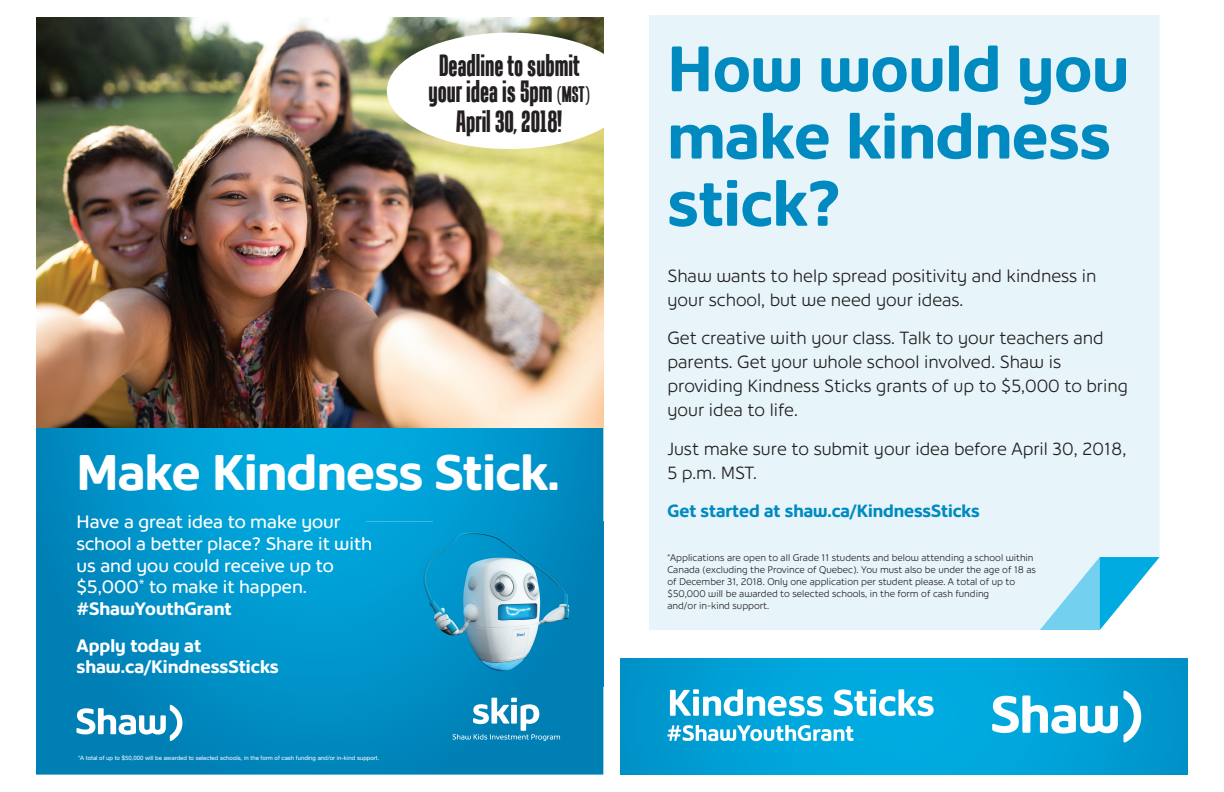
<style>
.page{position:relative;width:1224px;height:792px;background:#fff}
.page>*{position:absolute;margin:0;border:0;box-sizing:border-box;transform-origin:0 0}
.t1{font:700 64px/67.2px "Shaw";color:#008ac0}
.t2{font:700 50px "Shaw";letter-spacing:-.01em;color:#fff}
.t3{font:700 30px "Tandelle";color:#231f20}
.t4{font:500 18px/21.6px "Shaw";color:#fff}
.t5{font:700 18px/21.6px "Shaw";color:#fff}
.t6{font:17.6px/24px "Shaw";color:#231f20}
.t7{font:700 17.6px "Shaw";color:#008ac0}
.t8{font:9.6px/12px "Shaw";color:#231f20}
.t9{font:6px "Helvetica Neue LT Std";color:#fff}
.s1{font-size:22px}
.s2{font-weight:700}
</style>
<div class="page">
<div style="left:649px;top:16px;width:511px;height:614px;background:#e7f5fb"></div>
<svg style="left:1040px;top:557px;width:120px;height:73px"></svg>
<svg style="left:621px;top:659px;width:567px;height:115px;background:#00a1d6"></svg>
<svg style="left:992px;top:691px;width:149px;height:51px"></svg>
<svg style="left:670px;top:689px;width:153px;height:27px"></svg>
<svg style="left:834px;top:689px;width:100px;height:27px"></svg>
<svg style="left:667px;top:725px;width:186px;height:16px"></svg>
<svg style="left:36px;top:428px;width:567px;height:347px;background:#0092c7"></svg>
<svg style="left:452px;top:698px;width:108px;height:43px"></svg>
<svg style="left:77px;top:705px;width:105px;height:36px"></svg>
<img style="left:366px;top:522px;width:237px;height:164px">
<img style="left:366px;top:537px;width:6px;height:17px">
<img style="left:36px;top:17px;width:567px;height:411px">
<div style="left:387px;top:33px;width:245px;height:116px;background:#fff;border-radius:50%"></div>
<p class="t3" style="left:439px;top:48px;width:142px">Deadline to submit</p>
<p class="t3" style="left:428px;top:74px;width:163px">your idea is 5pm <span class="s1">(MST)</span></p>
<p class="t3" style="left:456px;top:104px;width:107px">April 30, 2018!</p>
<p class="t2" style="left:76px;top:444px;width:485px">Make Kindness Stick.</p>
<p class="t4" style="left:76px;top:512px;width:297px">Have a great idea to make your school a better place? Share it with us and you could receive up to $5,000<sup>*</sup> to make it happen. <span class="s2">#ShawYouthGrant</span></p>
<p class="t5" style="left:77px;top:635px;width:204px">Apply today at shaw.ca/KindnessSticks</p>
<p class="t9" style="left:78px;top:754px;width:303px">*A total of up to $50,000 will be awarded to selected schools, in the form of cash funding and/or in-kind support.</p>
<p class="t1" style="left:667px;top:36px;width:463px">How would you make kindness stick?</p>
<p class="t6" style="left:667px;top:264px;width:431px">Shaw wants to help spread positivity and kindness in your school, but we need your ideas.</p>
<p class="t6" style="left:667px;top:326px;width:462px">Get creative with your class. Talk to your teachers and parents. Get your whole school involved. Shaw is providing Kindness Sticks grants of up to $5,000 to bring your idea to life.</p>
<p class="t6" style="left:667px;top:437px;width:460px">Just make sure to submit your idea before April 30, 2018,<br>5 p.m. MST.</p>
<p class="t7" style="left:667px;top:501px;width:314px">Get started at shaw.ca/KindnessSticks</p>
<p class="t8" style="left:667px;top:552px;width:370px"><sup>*</sup>Applications are open to all Grade 11 students and below attending a school within Canada (excluding the Province of Quebec). You must also be under the age of 18 as of December 31, 2018. Only one application per student please. A total of up to $50,000 will be awarded to selected schools, in the form of cash funding<br>and/or in-kind support.</p>
</div>
